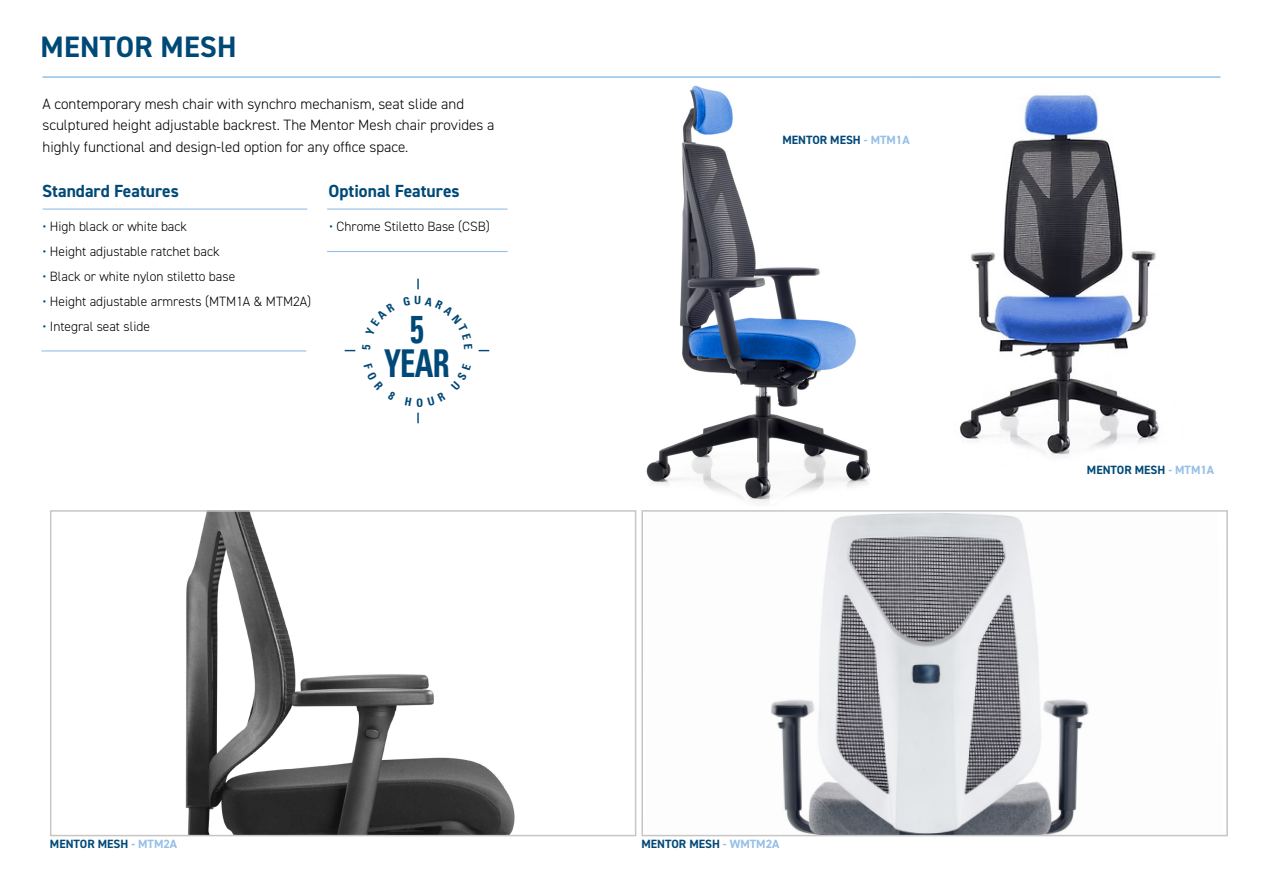
<style>
.page{position:relative;width:1263px;height:893px;background:#fff}
.page>*{position:absolute;margin:0;border:0;box-sizing:border-box;transform-origin:0 0}
.t1{font:700 condensed 38.4px/34.2px "Univers";color:#004877;text-align:center;scale:.79 1}
.t2{font:700 29.7px "DIN2014";letter-spacing:.01em;color:#004977}
.t3{font:700 17.55px "DIN2014";color:#004977}
.t4{font:300 15px/21px "DIN2014";color:#000}
.t5{font:300 13.5px "DIN2014";color:#000}
.t6{font:700 12px "DIN2014";color:#004977}
.s1{color:#004977}
.s2{color:#96bfe7}
</style>
<div class="page">
<img style="left:636px;top:85px;width:235px;height:441px">
<hr style="left:43px;top:76px;width:1177px;height:2px;background:#96bfe7">
<img style="left:185px;top:513px;width:330px;height:320px">
<div style="left:50px;top:510px;width:586px;height:326px;border:2px solid #c6c6c6"></div>
<img style="left:644px;top:513px;width:445px;height:320px">
<div style="left:641px;top:510px;width:587px;height:326px;border:2px solid #c6c6c6"></div>
<hr style="left:43px;top:209px;width:264px;height:1px;background:#96bfe7">
<hr style="left:41px;top:350px;width:265px;height:1px;background:#96bfe7">
<img style="left:959px;top:94px;width:200px;height:363px">
<hr style="left:327px;top:209px;width:181px;height:1px;background:#96bfe7">
<hr style="left:327px;top:251px;width:181px;height:1px;background:#96bfe7">
<svg style="left:417px;top:413px;width:2px;height:10px"></svg>
<svg style="left:417px;top:279px;width:2px;height:10px"></svg>
<h2 class="t2" style="left:41px;top:27px;width:198px">MENTOR MESH</h2>
<p class="t4" style="left:43px;top:94px;width:453px">A contemporary mesh chair with synchro mechanism, seat slide and sculptured height adjustable backrest. The Mentor Mesh chair provides a highly functional and design-led option for any office space.</p>
<p class="t3" style="left:42px;top:179px;width:138px">Standard Features</p>
<p class="t5" style="left:43px;top:219px;width:146px"><span class="s1">•</span> High black or white back</p>
<p class="t5" style="left:43px;top:244px;width:179px"><span class="s1">•</span> Height adjustable ratchet back</p>
<p class="t5" style="left:43px;top:269px;width:194px"><span class="s1">•</span> Black or white nylon stiletto base</p>
<p class="t5" style="left:43px;top:294px;width:270px"><span class="s1">•</span> Height adjustable armrests (MTM1A &amp; MTM2A)</p>
<p class="t5" style="left:43px;top:319px;width:109px"><span class="s1">•</span> Integral seat slide</p>
<p class="t3" style="left:328px;top:179px;width:133px">Optional Features</p>
<p class="t5" style="left:329px;top:219px;width:162px"><span class="s1">•</span> Chrome Stiletto Base (CSB)</p>
<h1 class="t1" style="left:384px;top:313px;width:85px">5<br>YEAR</h1>
<p class="t6" style="left:782px;top:132px;width:129px">MENTOR MESH <span class="s2">- MTM1A</span></p>
<p class="t6" style="left:50px;top:835px;width:129px">MENTOR MESH <span class="s2">- MTM2A</span></p>
<p class="t6" style="left:641px;top:835px;width:139px">MENTOR MESH <span class="s2">- WMTM2A</span></p>
<p class="t6" style="left:1087px;top:462px;width:129px">MENTOR MESH <span class="s2">- MTM1A</span></p>
</div>
